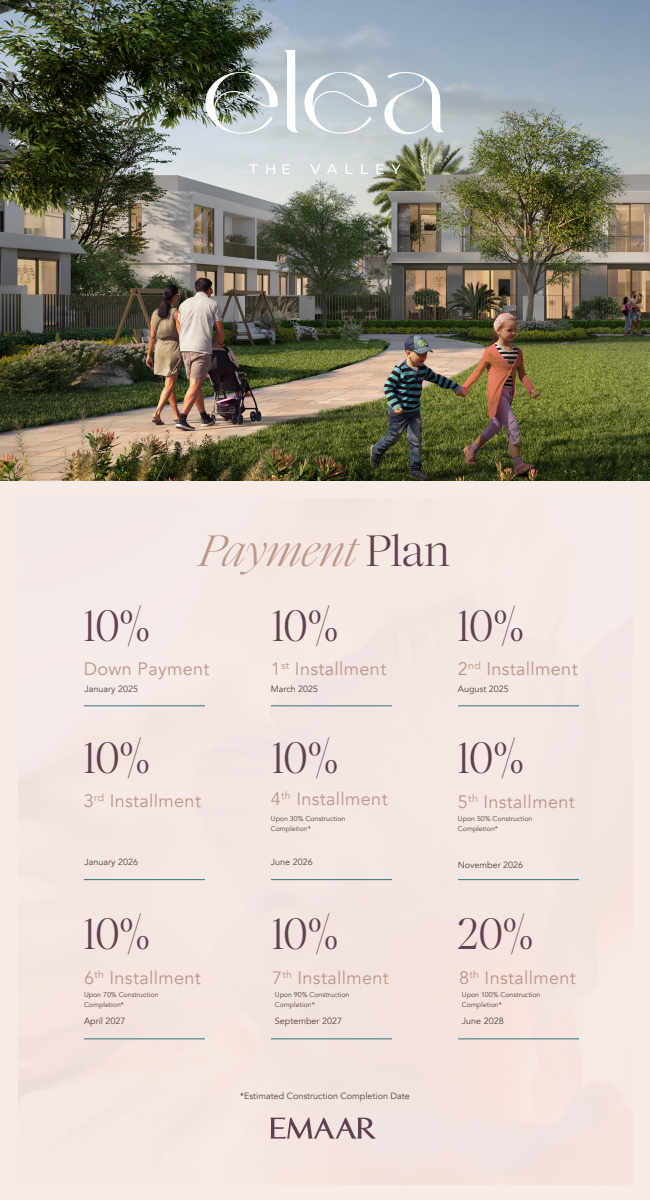
<style>
.page{position:relative;width:650px;height:1200px;background:#fff}
.page>*{position:absolute;margin:0;border:0;box-sizing:border-box;transform-origin:0 0}
.t1{font:300 45px "Ethic New";letter-spacing:-.015em;color:#61404f}
.t2{font:italic 300 45px "Ethic New";letter-spacing:-.01em;color:#bd968a}
.t3{font:18px "Avenir";letter-spacing:.02em;color:#bd968a}
.t4{font:10.5px "Avenir";letter-spacing:.02em;color:#bd968a}
.t5{font:9px "Avenir";color:#544143}
.t6{font:7px/10px "Avenir";color:#544143}
.s1{font-style:normal;color:#61404f}
</style>
<div class="page">
<div style="left:0;top:264px;width:650px;height:936px;background:#f7ebe8"></div>
<svg style="left:270px;top:1117px;width:106px;height:22px"></svg>
<hr style="left:271px;top:879px;width:121px;height:1px;background:#32757f">
<hr style="left:271px;top:706px;width:121px;height:1px;background:#32757f">
<hr style="left:271px;top:1039px;width:121px;height:1px;background:#32757f">
<hr style="left:84px;top:879px;width:121px;height:1px;background:#32757f">
<hr style="left:84px;top:706px;width:121px;height:1px;background:#32757f">
<hr style="left:84px;top:1039px;width:121px;height:1px;background:#32757f">
<hr style="left:458px;top:879px;width:121px;height:1px;background:#32757f">
<hr style="left:458px;top:706px;width:121px;height:1px;background:#32757f">
<hr style="left:458px;top:1039px;width:121px;height:1px;background:#32757f">
<img style="left:0;top:364px;width:650px;height:117px">
<img style="left:0;top:0;width:650px;height:364px">
<svg style="left:205px;top:72px;width:73px;height:62px;background:#a0a8a6"></svg>
<svg style="left:384px;top:72px;width:61px;height:70px"></svg>
<svg style="left:284px;top:50px;width:93px;height:84px"></svg>
<svg style="left:249px;top:164px;width:9px;height:10px"></svg>
<svg style="left:283px;top:164px;width:7px;height:10px"></svg>
<svg style="left:266px;top:164px;width:9px;height:10px"></svg>
<svg style="left:310px;top:164px;width:11px;height:10px"></svg>
<svg style="left:327px;top:164px;width:10px;height:10px"></svg>
<svg style="left:346px;top:164px;width:7px;height:10px"></svg>
<svg style="left:361px;top:164px;width:7px;height:10px"></svg>
<svg style="left:376px;top:164px;width:8px;height:10px"></svg>
<svg style="left:391px;top:164px;width:10px;height:10px"></svg>
<h1 class="t2" style="left:200px;top:524px;width:252px">Payment <span class="s1">Plan</span></h1>
<h1 class="t1" style="left:84px;top:598px;width:68px">10%</h1>
<h2 class="t3" style="left:84px;top:659px;width:127px">Down Payment</h2>
<p class="t5" style="left:85px;top:684px;width:55px">January 2025</p>
<h1 class="t1" style="left:272px;top:598px;width:68px">10%</h1>
<h2 class="t3" style="left:295px;top:658px;width:93px">Installment</h2>
<h2 class="t3" style="left:271px;top:658px;width:12px">1</h2>
<p class="t5" style="left:271px;top:683px;width:49px">March 2025</p>
<h3 class="t4" style="left:281px;top:659px;width:10px">st</h3>
<h1 class="t1" style="left:458px;top:598px;width:68px">10%</h1>
<h3 class="t4" style="left:468px;top:659px;width:14px">nd</h3>
<h2 class="t3" style="left:486px;top:658px;width:93px">Installment</h2>
<h2 class="t3" style="left:458px;top:658px;width:12px">2</h2>
<p class="t5" style="left:458px;top:683px;width:53px">August 2025</p>
<h1 class="t1" style="left:84px;top:730px;width:68px">10%</h1>
<h1 class="t1" style="left:272px;top:730px;width:68px">10%</h1>
<h1 class="t1" style="left:458px;top:730px;width:68px">10%</h1>
<h3 class="t4" style="left:94px;top:791px;width:11px">rd</h3>
<h2 class="t3" style="left:84px;top:790px;width:12px">3</h2>
<h2 class="t3" style="left:110px;top:790px;width:93px">Installment</h2>
<h3 class="t4" style="left:281px;top:790px;width:11px">th</h3>
<h2 class="t3" style="left:271px;top:788px;width:12px">4</h2>
<h2 class="t3" style="left:296px;top:788px;width:93px">Installment</h2>
<h3 class="t4" style="left:468px;top:792px;width:11px">th</h3>
<h2 class="t3" style="left:458px;top:791px;width:12px">5</h2>
<h2 class="t3" style="left:483px;top:791px;width:93px">Installment</h2>
<p class="t6" style="left:271px;top:814px;width:76px">Upon 30% Construction<br>Completion*</p>
<p class="t6" style="left:458px;top:814px;width:76px">Upon 50% Construction<br>Completion*</p>
<p class="t5" style="left:85px;top:856px;width:55px">January 2026</p>
<p class="t5" style="left:271px;top:856px;width:43px">June 2026</p>
<p class="t5" style="left:458px;top:859px;width:67px">November 2026</p>
<h1 class="t1" style="left:84px;top:906px;width:68px">10%</h1>
<h1 class="t1" style="left:272px;top:906px;width:68px">10%</h1>
<h1 class="t1" style="left:458px;top:906px;width:78px">20%</h1>
<h3 class="t4" style="left:94px;top:968px;width:11px">th</h3>
<h2 class="t3" style="left:84px;top:967px;width:12px">6</h2>
<h2 class="t3" style="left:110px;top:967px;width:93px">Installment</h2>
<h3 class="t4" style="left:282px;top:968px;width:11px">th</h3>
<h2 class="t3" style="left:272px;top:967px;width:12px">7</h2>
<h2 class="t3" style="left:298px;top:967px;width:93px">Installment</h2>
<h3 class="t4" style="left:469px;top:968px;width:11px">th</h3>
<h2 class="t3" style="left:459px;top:967px;width:12px">8</h2>
<h2 class="t3" style="left:485px;top:967px;width:93px">Installment</h2>
<p class="t6" style="left:84px;top:990px;width:76px">Upon 70% Construction<br>Completion*</p>
<p class="t6" style="left:275px;top:990px;width:76px">Upon 90% Construction<br>Completion*</p>
<p class="t6" style="left:462px;top:990px;width:80px">Upon 100% Construction<br>Completion*</p>
<p class="t5" style="left:84px;top:1015px;width:43px">April 2027</p>
<p class="t5" style="left:275px;top:1015px;width:69px">September 2027</p>
<p class="t5" style="left:240px;top:1091px;width:171px">*Estimated Construction Completion Date</p>
<p class="t5" style="left:462px;top:1015px;width:43px">June 2028</p>
</div>
